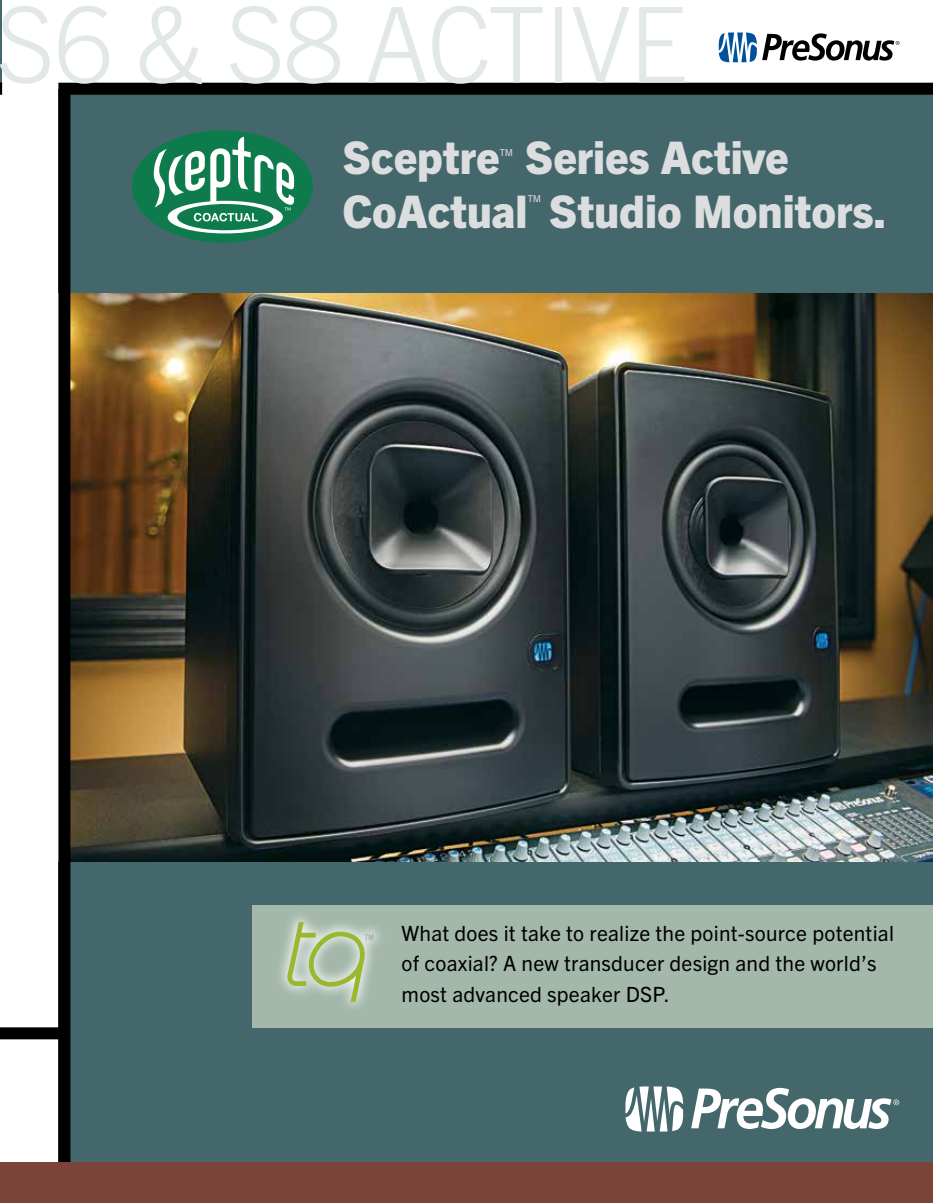
<style>
.page{position:relative;width:933px;height:1203px;background:#fff}
.page>*{position:absolute;margin:0;border:0;box-sizing:border-box;transform-origin:0 0}
.t1{font:300 105px "Trade Gothic Next LT Pro";letter-spacing:-.01em;color:#e1e8e7}
.t2{font:800 45px/54px "Trade Gothic Next LT Pro";color:#dcddde}
.t3{font:21px/30px "Trade Gothic Next LT Pro";letter-spacing:.01em;color:#000}
.t4{font:300 19.2px "Trade Gothic Next LT Pro";color:#dcddde}
</style>
<div class="page">
<hr style="left:0;top:0;width:2px;height:95px;background:#44676c">
<img style="left:75px;top:82px;width:857px;height:1080px">
<div style="left:252px;top:904px;width:680px;height:123px;background:#a3b8aa"></div>
<div style="left:0;top:1162px;width:932px;height:40px;background:#7c4338"></div>
<svg style="left:0;top:82px;width:75px;height:1080px"></svg>
<svg style="left:718px;top:32px;width:181px;height:30px"></svg>
<svg style="left:625px;top:1085px;width:57px;height:46px"></svg>
<svg style="left:690px;top:1087px;width:208px;height:41px"></svg>
<svg style="left:132px;top:130px;width:181px;height:113px"></svg>
<svg style="left:280px;top:916px;width:100px;height:91px"></svg>
<svg style="left:287px;top:921px;width:86px;height:80px"></svg>
<h1 class="t1" style="left:-4px;top:-29px;width:692px">S6 &amp; S8 ACTIVE</h1>
<h2 class="t2" style="left:342px;top:127px;width:159px">Sceptre</h2>
<p class="t4" style="left:499px;top:142px;width:16px">™</p>
<h2 class="t2" style="left:342px;top:127px;width:447px;text-indent:182px">Series Active<br>CoActual</h2>
<p class="t4" style="left:527px;top:189px;width:16px">™</p>
<h2 class="t2" style="left:548px;top:181px;width:339px">Studio Monitors.</h2>
<p class="t3" style="left:401px;top:917px;width:493px">What does it take to realize the point-source potential of coaxial? A new transducer design and the world’s most advanced speaker DSP.</p>
</div>
